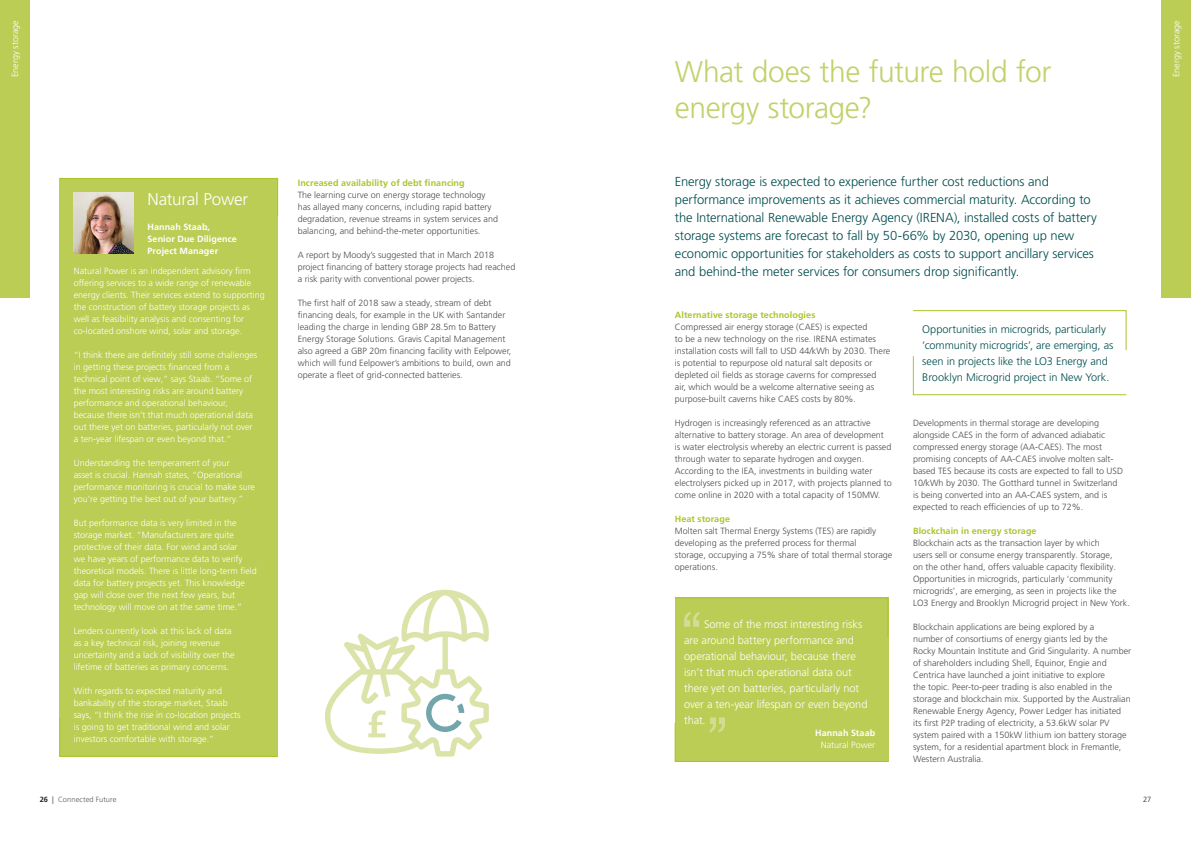
<style>
.page{position:relative;width:1191px;height:842px;background:#fff}
.page>*{position:absolute;margin:0;border:0;box-sizing:border-box;transform-origin:0 0}
.Head_4___30_36pt___L{font:300 30px/36px "Frutiger LT Pro";letter-spacing:-.015em;color:#c2d16a}
.Intro_4___17_22pt{font:300 17px "Frutiger LT Pro";letter-spacing:-.015em;color:#fff}
.Sub_1___13_18pt___Li{font:300 13px/18px "Frutiger LT Pro";letter-spacing:-.01em;color:#004d4e}
.Copy___9_12pt___Ligh{font:300 11px/16px "Frutiger LT Pro";letter-spacing:-.005em;color:#fff}
.Copy___9_12pt___Ligh-2{font:300 11px/16px "Frutiger LT Pro";letter-spacing:-.005em;color:#004d4e}
.Body{font:300 9px/12px "Frutiger LT Pro";color:#4b4c4d}
.Body-2{font:300 9px/12px "Frutiger LT Pro";color:#fff}
.Sub_5___9_12pt___Bol{font:700 9px "Frutiger LT Pro";letter-spacing:.01em;color:#acc32b}
.Sub_5___9_12pt___Bol-2{font:700 9px "Frutiger LT Pro";letter-spacing:.01em;color:#fff}
.Register___9_12pt{font:300 9px "Frutiger LT Pro";letter-spacing:.005em;color:#fff}
.Copy___9_12pt___Ligh-3{font:300 9px "Frutiger LT Pro";color:#fff}
.t1{font:300 7.5px "Frutiger LT Pro";letter-spacing:.005em;color:#57585a}
.t2{font:300 7.5px "Frutiger LT Pro";color:#231f20}
.s1{font-weight:700;color:#231f20}
.s2{color:#231f20}
</style>
<div class="page">
<div style="left:60px;top:178px;width:218px;height:578px;background:#bccd56"></div>
<div style="left:0;top:0;width:30px;height:298px;background:#bccd56"></div>
<div style="left:1161px;top:0;width:30px;height:298px;background:#bccd56"></div>
<img style="left:74px;top:217px;width:59px;height:36px">
<svg style="left:59px;top:717px;width:219px;height:40px"></svg>
<svg style="left:59px;top:178px;width:219px;height:39px"></svg>
<svg style="left:912px;top:310px;width:214px;height:85px"></svg>
<svg style="left:325px;top:589px;width:164px;height:167px"></svg>
<div style="left:675px;top:598px;width:213px;height:164px;background:#bccd56"></div>
<svg style="left:674px;top:597px;width:214px;height:40px"></svg>
<svg style="left:674px;top:717px;width:214px;height:45px"></svg>
<p class="Register___9_12pt" style="left:10px;top:77px;width:59px;rotate:-90deg">Energy storage</p>
<p class="Register___9_12pt" style="left:1171px;top:77px;width:59px;rotate:-90deg">Energy storage</p>
<p class="Head_4___30_36pt___L" style="left:675px;top:54px;width:378px">What does the future hold for energy storage?</p>
<p class="Intro_4___17_22pt" style="left:147px;top:189px;width:102px">Natural Power</p>
<p class="Sub_5___9_12pt___Bol-2" style="left:147px;top:221px;width:64px">Hannah Staab,</p>
<p class="Sub_5___9_12pt___Bol-2" style="left:147px;top:233px;width:91px">Senior Due Diligence</p>
<p class="Sub_5___9_12pt___Bol-2" style="left:147px;top:245px;width:72px">Project Manager</p>
<p class="Body-2" style="left:74px;top:265px;width:193px">Natural Power is an independent advisory firm offering services to a wide range of renewable energy clients. Their services extend to supporting the construction of battery storage projects as well as feasibility analysis and consenting for co-located onshore wind, solar and storage.</p>
<p class="Body-2" style="left:74px;top:349px;width:185px">“I think there are definitely still some challenges in getting these projects financed from a technical point of view,” says Staab. “Some of the most interesting risks are around battery performance and operational behaviour, because there isn’t that much operational data out there yet on batteries, particularly not over a ten-year lifespan or even beyond that.”</p>
<p class="Body-2" style="left:74px;top:457px;width:183px">Understanding the temperament of your<br>asset is crucial. Hannah states, “Operational performance monitoring is crucial to make sure you’re getting the best out of your battery.”</p>
<p class="Body-2" style="left:74px;top:517px;width:185px">But performance data is very limited in the storage market. “Manufacturers are quite protective of their data. For wind and solar<br>we have years of performance data to verify theoretical models. There is little long-term field data for battery projects yet. This knowledge gap will close over the next few years, but technology will move on at the same time.”</p>
<p class="Body-2" style="left:74px;top:625px;width:162px">Lenders currently look at this lack of data as a key technical risk, joining revenue uncertainty and a lack of visibility over the lifetime of batteries as primary concerns.</p>
<p class="Body-2" style="left:74px;top:685px;width:168px">With regards to expected maturity and bankability of the storage market, Staab says, “I think the rise in co-location projects is going to get traditional wind and solar investors comfortable with storage.”</p>
<p class="Sub_5___9_12pt___Bol" style="left:298px;top:177px;width:168px">Increased availability of debt financing</p>
<p class="Body" style="left:298px;top:189px;width:202px">The learning curve on energy storage technology has allayed many concerns, including rapid battery degradation, revenue streams in system services and balancing, and behind-the-meter opportunities.</p>
<p class="Body" style="left:298px;top:249px;width:219px">A report by Moody’s suggested that in March 2018 project financing of battery storage projects had reached a risk parity with conventional power projects.</p>
<p class="Body" style="left:298px;top:297px;width:215px">The first half of 2018 saw a steady, stream of debt financing deals, for example in the UK with Santander leading the charge in lending GBP 28.5m to Battery Energy Storage Solutions. Gravis Capital Management also agreed a GBP 20m financing facility with Eelpower, which will fund Eelpower’s ambitions to build, own and operate a fleet of grid-connected batteries.</p>
<p class="Sub_1___13_18pt___Li" style="left:675px;top:172px;width:423px">Energy storage is expected to experience further cost reductions and performance improvements as it achieves commercial maturity. According to the International Renewable Energy Agency (IRENA), installed costs of battery storage systems are forecast to fall by 50-66% by 2030, opening up new economic opportunities for stakeholders as costs to support ancillary services and behind-the meter services for consumers drop significantly.</p>
<p class="Sub_5___9_12pt___Bol" style="left:675px;top:309px;width:142px">Alternative storage technologies</p>
<p class="Body" style="left:675px;top:321px;width:217px">Compressed air energy storage (CAES) is expected<br>to be a new technology on the rise. IRENA estimates installation costs will fall to USD 44/kWh by 2030. There is potential to repurpose old natural salt deposits or depleted oil fields as storage caverns for compressed<br>air, which would be a welcome alternative seeing as purpose-built caverns hike CAES costs by 80%.</p>
<p class="Body" style="left:675px;top:417px;width:218px">Hydrogen is increasingly referenced as an attractive alternative to battery storage. An area of development is water electrolysis whereby an electric current is passed through water to separate hydrogen and oxygen.<br>According to the IEA, investments in building water electrolysers picked up in 2017, with projects planned to come online in 2020 with a total capacity of 150MW.</p>
<p class="Sub_5___9_12pt___Bol" style="left:675px;top:513px;width:57px">Heat storage</p>
<p class="Body" style="left:675px;top:525px;width:219px">Molten salt Thermal Energy Systems (TES) are rapidly developing as the preferred process for thermal<br>storage, occupying a 75% share of total thermal storage operations.</p>
<p class="Copy___9_12pt___Ligh-2" style="left:922px;top:321px;width:193px">Opportunities in microgrids, particularly ‘community microgrids’, are emerging, as seen in projects like the LO3 Energy and Brooklyn Microgrid project in New York.</p>
<p class="Body" style="left:913px;top:417px;width:211px">Developments in thermal storage are developing alongside CAES in the form of advanced adiabatic compressed energy storage (AA-CAES). The most promising concepts of AA-CAES involve molten salt&shy;based TES because its costs are expected to fall to USD 10/kWh by 2030. The Gotthard tunnel in Switzerland is being converted into an AA-CAES system, and is expected to reach efficiencies of up to 72%.</p>
<p class="Sub_5___9_12pt___Bol" style="left:913px;top:525px;width:125px">Blockchain in energy storage</p>
<p class="Body" style="left:913px;top:537px;width:218px">Blockchain acts as the transaction layer by which<br>users sell or consume energy transparently. Storage,<br>on the other hand, offers valuable capacity flexibility.<br>Opportunities in microgrids, particularly ‘community microgrids’, are emerging, as seen in projects like the LO3 Energy and Brooklyn Microgrid project in New York.</p>
<p class="Body" style="left:913px;top:621px;width:183px">Blockchain applications are being explored by a</p>
<p class="Body" style="left:913px;top:633px;width:220px">number of consortiums of energy giants led by the<br>Rocky Mountain Institute and Grid Singularity. A number of shareholders including Shell, Equinor, Engie and</p>
<p class="Body" style="left:913px;top:669px;width:219px">Centrica have launched a joint initiative to explore<br>the topic. Peer-to-peer trading is also enabled in the storage and blockchain mix. Supported by the Australian Renewable Energy Agency, Power Ledger has initiated its first P2P trading of electricity, a 53.6kW solar PV system paired with a 150kW lithium ion battery storage system, for a residential apartment block in Fremantle, Western Australia.</p>
<p class="Copy___9_12pt___Ligh" style="left:684px;top:616px;width:185px;text-indent:20px">Some of the most interesting risks are around battery performance and operational behaviour, because there isn’t that much operational data out there yet on batteries, particularly not over a ten-year lifespan or even beyond that.</p>
<p class="Sub_5___9_12pt___Bol-2" style="left:815px;top:727px;width:62px">Hannah Staab</p>
<p class="Copy___9_12pt___Ligh-3" style="left:820px;top:739px;width:56px">Natural Power</p>
<p class="t1" style="left:40px;top:795px;width:78px"><span class="s1">26</span> <span class="s2">|</span> Connected Future</p>
<p class="t2" style="left:1143px;top:795px;width:10px">27</p>
</div>
